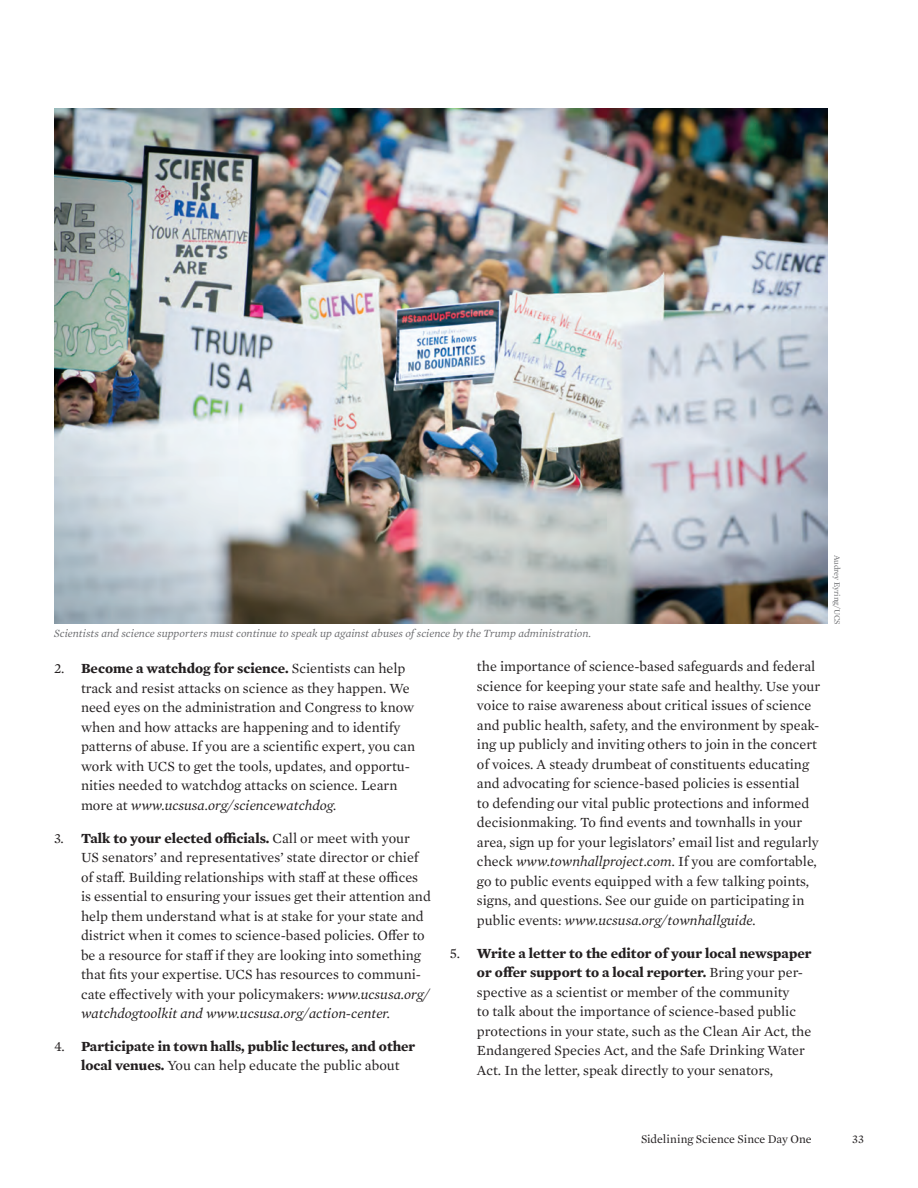
<style>
.page{position:relative;width:918px;height:1188px;background:#fff}
.page>*{position:absolute;margin:0;border:0;box-sizing:border-box;transform-origin:0 0}
.t1{font:14.25px/19.5px "Mercury Text G1";color:#231f20}
.t2{font:700 14.25px/19.5px "Mercury Text G1";color:#231f20}
.t3{font:12px "Mercury Text G1";letter-spacing:-.005em;color:#231f20}
.t4{font:italic 11.25px "Mercury Text G1";color:#6c6d70}
.t5{font:8.25px "Mercury Text G1";letter-spacing:-.01em;color:#6c6d70}
.s1{font-weight:700}
.s2{font-style:italic}
.s3{font-weight:400}
</style>
<div class="page">
<img style="left:54px;top:108px;width:774px;height:516px">
<p class="t4" style="left:54px;top:625px;width:539px">Scientists and science supporters must continue to speak up against abuses of science by the Trump administration.</p>
<p class="t1" style="left:81px;top:658px;width:336px;text-indent:-27px">2. <span class="s1">Become a watchdog for science.</span> Scientists can help track and resist attacks on science as they happen. We need eyes on the administration and Congress to know when and how attacks are happening and to identify patterns of abuse. If you are a scientific expert, you can work with UCS to get the tools, updates, and opportu&shy;nities needed to watchdog attacks on science. Learn more at <span class="s2">www.ucsusa.org/sciencewatchdog.</span></p>
<p class="t1" style="left:81px;top:827px;width:351px;text-indent:-27px">3. <span class="s1">Talk to your elected officials.</span> Call or meet with your US senators’ and representatives’ state director or chief of staff. Building relationships with staff at these offices is essential to ensuring your issues get their attention and help them understand what is at stake for your state and district when it comes to science-based policies. Offer to be a resource for staff if they are looking into something that fits your expertise. UCS has resources to communi&shy;cate effectively with your policymakers: <span class="s2">www.ucsusa.org/ watchdogtoolkit and www.ucsusa.org/action-center.</span></p>
<p class="t2" style="left:81px;top:1036px;width:336px;text-indent:-27px"><span class="s3">4.</span> Participate in town halls, public lectures, and other local venues. <span class="s3">You can help educate the public about</span></p>
<p class="t1" style="left:477px;top:656px;width:345px">the importance of science-based safeguards and federal science for keeping your state safe and healthy. Use your voice to raise awareness about critical issues of science and public health, safety, and the environment by speak&shy;ing up publicly and inviting others to join in the concert of voices. A steady drumbeat of constituents educating and advocating for science-based policies is essential<br>to defending our vital public protections and informed decisionmaking. To find events and townhalls in your area, sign up for your legislators’ email list and regularly check <span class="s2">www.townhallproject.com.</span> If you are comfortable, go to public events equipped with a few talking points, signs, and questions. See our guide on participating in public events: <span class="s2">www.ucsusa.org/townhallguide.</span></p>
<p class="t1" style="left:477px;top:942px;width:336px;text-indent:-27px">5. <span class="s1">Write a letter to the editor of your local newspaper or offer support to a local reporter.</span> Bring your per&shy;spective as a scientist or member of the community<br>to talk about the importance of science-based public protections in your state, such as the Clean Air Act, the Endangered Species Act, and the Safe Drinking Water Act. In the letter, speak directly to your senators,</p>
<p class="t5" style="left:843px;top:555px;width:71px;rotate:90deg">Audrey Eyring/UCS</p>
<p class="t3" style="left:641px;top:1130px;width:172px">Sidelining Science Since Day One</p>
<p class="t3" style="left:852px;top:1130px;width:13px">33</p>
</div>
